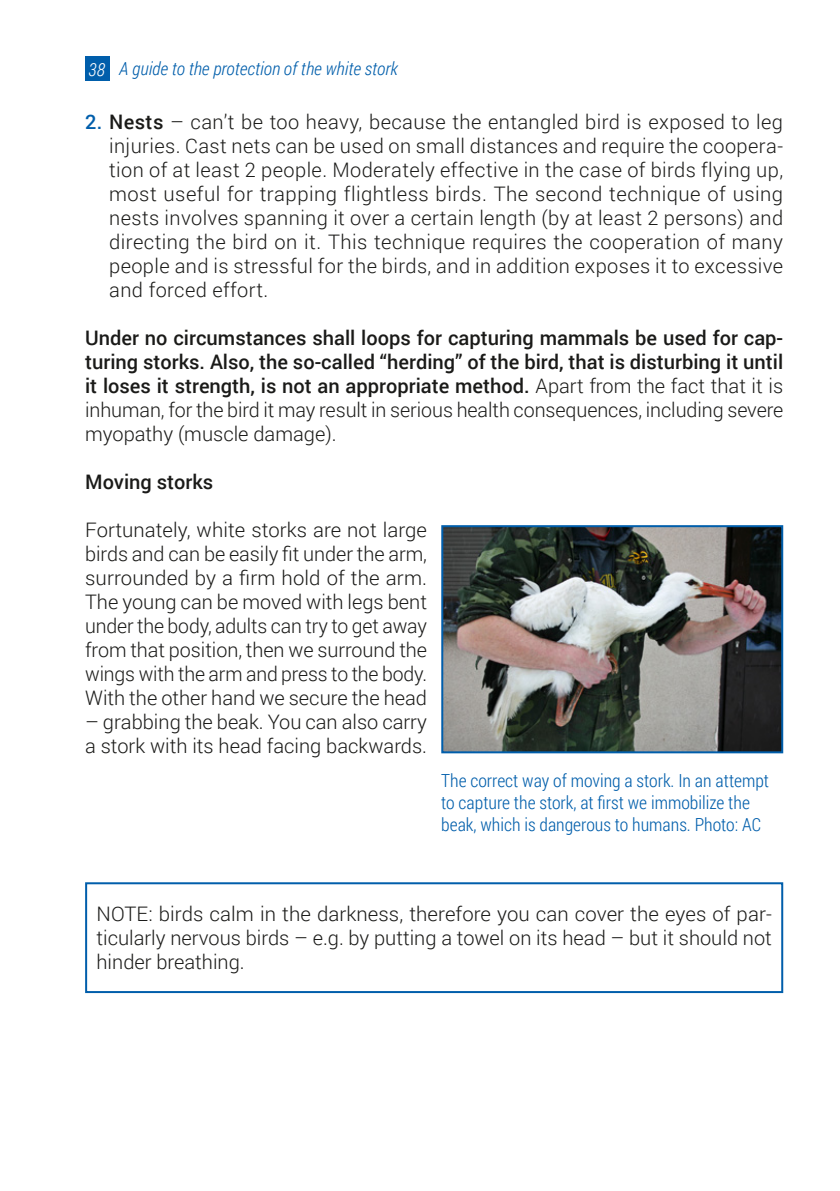
<style>
.page{position:relative;width:840px;height:1191px;background:#fff}
.page>*{position:absolute;margin:0;border:0;box-sizing:border-box;transform-origin:0 0}
.t1{font:300 20px/24px "Roboto";color:#1a1a18;text-align:justify}
.t2{font:500 20px/24px "Roboto";color:#1a1a18;text-align:justify}
.t3{font:300 18px/21.6px "Roboto Condensed";color:#005eab}
.t4{font:italic 300 18px "Roboto Condensed";color:#005eab}
.s1{color:#fff}
.s2{font-weight:500;color:#005eab}
.s3{font-weight:500}
.s4{font-weight:300}
</style>
<div class="page">
<div style="left:85px;top:57px;width:24px;height:24px;background:#005eab"></div>
<img style="left:444px;top:528px;width:335px;height:222px">
<div style="left:441px;top:525px;width:341px;height:228px;border:2px solid #005eab"></div>
<div style="left:85px;top:882px;width:697px;height:111px;border:2px solid #005eab"></div>
<p class="t4" style="left:88px;top:56px;width:310px"><span class="s1">38</span> A guide to the protection of the white stork</p>
<p class="t1" style="left:109px;top:109px;width:675px;text-indent:-24px"><span class="s2">2.</span> <span class="s3">Nests</span> – can’t be too heavy, because the entangled bird is exposed to leg injuries. Cast nets can be used on small distances and require the coopera&shy;tion of at least 2 people. Moderately effective in the case of birds flying up, most useful for trapping flightless birds. The second technique of using nests involves spanning it over a certain length (by at least 2 persons) and directing the bird on it. This technique requires the cooperation of many people and is stressful for the birds, and in addition exposes it to excessive and forced effort.</p>
<p class="t2" style="left:85px;top:325px;width:699px">Under no circumstances shall loops for capturing mammals be used for cap&shy;turing storks. Also, the so-called “herding” of the bird, that is disturbing it until it loses it strength, is not an appropriate method. <span class="s4">Apart from the fact that it is inhuman, for the bird it may result in serious health consequences, including severe myopathy (muscle damage).</span></p>
<p class="t2" style="left:85px;top:469px;width:130px">Moving storks</p>
<p class="t1" style="left:85px;top:517px;width:343px">Fortunately, white storks are not large birds and can be easily fit under the arm, surrounded by a firm hold of the arm.<br>The young can be moved with legs bent under the body, adults can try to get away from that position, then we surround the wings with the arm and press to the body.<br>With the other hand we secure the head</p>
<p class="t1" style="left:85px;top:709px;width:343px">– grabbing the beak. You can also carry a stork with its head facing backwards.</p>
<p class="t3" style="left:441px;top:769px;width:329px">The correct way of moving a stork. In an attempt to capture the stork, at first we immobilize the beak, which is dangerous to humans. Photo: AC</p>
<p class="t1" style="left:96px;top:901px;width:676px">NOTE: birds calm in the darkness, therefore you can cover the eyes of par&shy;ticularly nervous birds – e.g. by putting a towel on its head – but it should not hinder breathing.</p>
</div>
